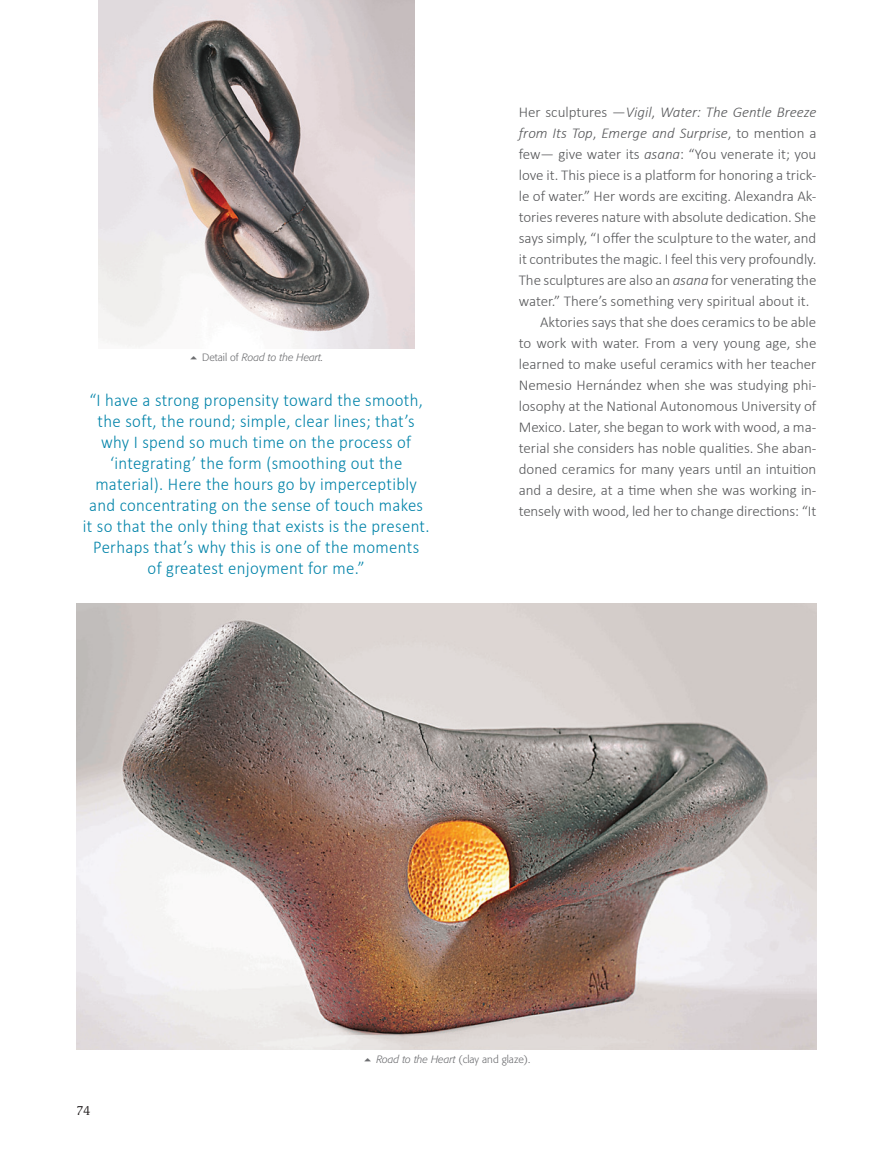
<style>
.page{position:relative;width:893px;height:1149px;background:#fff}
.page>*{position:absolute;margin:0;border:0;box-sizing:border-box;transform-origin:0 0}
.balazos{font:300 18px/21px "Calibri";letter-spacing:.02em;color:#0083a9;text-align:center;scale:.94 1}
.texto_2{font:300 15px/21px "Calibri";letter-spacing:-.005em;color:#57585a;text-align:justify}
.t1{font:13.5px "Slimbach";color:#231f20}
.crédito_foto{font:300 10.5px "Formata";color:#6c6d70}
.crédito_foto-2{font:italic 300 10.5px "Formata";color:#6c6d70}
.s1{font-style:normal}
.s2{font-style:italic}
</style>
<div class="page">
<img style="left:77px;top:603px;width:739px;height:445px">
<img style="left:98px;top:0;width:316px;height:349px">
<p class="crédito_foto-2" style="left:202px;top:351px;width:123px"><span class="s1">Detail of</span> Road to the Heart.</p>
<p class="balazos" style="left:89px;top:388px;width:357px">“I have a strong propensity toward the smooth, the soft, the round; simple, clear lines; that’s why I spend so much time on the process of ‘integrating’ the form (smoothing out the material). Here the hours go by imperceptibly and concentrating on the sense of touch makes</p>
<p class="balazos" style="left:83px;top:514px;width:370px">it so that the only thing that exists is the present.<br>Perhaps that’s why this is one of the moments<br>of greatest enjoyment for me.”</p>
<p class="texto_2" style="left:519px;top:101px;width:299px">Her sculptures —<span class="s2">Vigil</span>, <span class="s2">Water: The Gentle Breeze from Its Top</span>, <span class="s2">Emerge and Surprise</span>, to mention a few— give water its <span class="s2">asana</span>: “You venerate it; you love it. This piece is a platform for honoring a trick&shy;le of water.” Her words are exciting. Alexandra Ak&shy;tories reveres nature with absolute dedication. She says simply, “I offer the sculpture to the water, and it contributes the magic. I feel this very profoundly.<br>The sculptures are also an <span class="s2">asana</span> for venerating the water.” There’s something very spiritual about it.</p>
<p class="texto_2" style="left:519px;top:311px;width:299px;text-indent:21px">Aktories says that she does ceramics to be able to work with water. From a very young age, she learned to make useful ceramics with her teacher Nemesio Hernández when she was studying phi&shy;losophy at the National Autonomous University of Mexico. Later, she began to work with wood, a ma&shy;terial she considers has noble qualities. She aban&shy;doned ceramics for many years until an intuition and a desire, at a time when she was working in&shy;tensely with wood, led her to change directions: “It</p>
<p class="t1" style="left:77px;top:1102px;width:15px">74</p>
<p class="crédito_foto" style="left:376px;top:1052px;width:155px"><span class="s2">Road to the Heart</span> (clay and glaze).</p>
</div>
